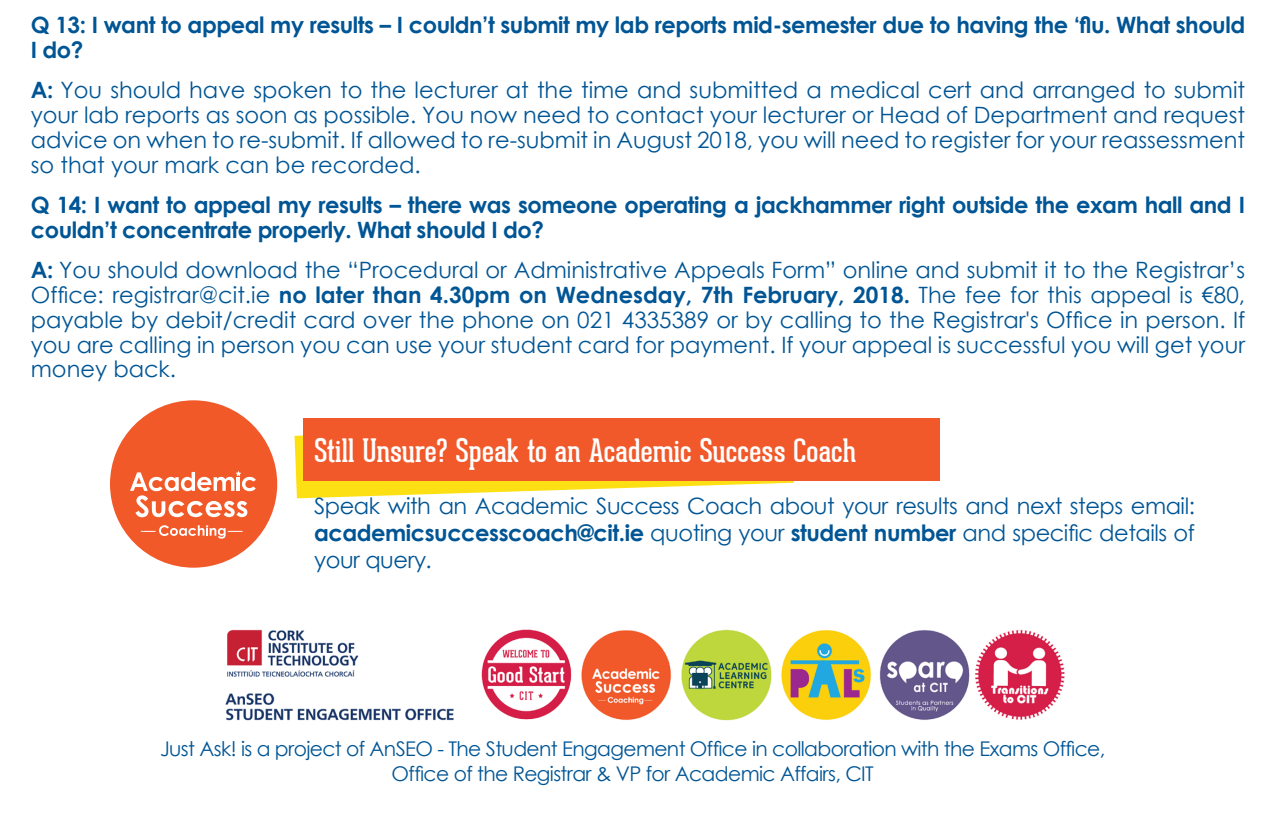
<style>
.page{position:relative;width:1276px;height:830px;background:#fff}
.page>*{position:absolute;margin:0;border:0;box-sizing:border-box;transform-origin:0 0}
.t1{font:31.5px "Geared Slab";color:#fff}
.t2{font:22.5px/24.8px "Century Gothic";color:#005595;text-align:justify}
.t3{font:700 22.5px/24.8px "Century Gothic";letter-spacing:-.02em;color:#005595}
.t4{font:20.25px "Century Gothic";letter-spacing:-.03em;color:#005595}
.s1{font-weight:700}
</style>
<div class="page">
<svg style="left:294px;top:435px;width:500px;height:63px"></svg>
<div style="left:303px;top:418px;width:636px;height:63px;background:#f1592a"></div>
<div style="left:110px;top:400px;width:167px;height:167px;background:#f15929;border-radius:50%"></div>
<svg style="left:130px;top:471px;width:126px;height:46px"></svg>
<svg style="left:141px;top:525px;width:101px;height:13px"></svg>
<img style="left:225px;top:629px;width:840px;height:92px">
<p class="t3" style="left:31px;top:11px;width:1215px">Q 13: I want to appeal my results – I couldn t’ submit my lab reports mid-semester due to having the ‘flu. What should<br>I do?</p>
<p class="t2" style="left:31px;top:77px;width:1215px"><span class="s1">A:</span> You should have spoken to the lecturer at the time and submitted a medical cert and arranged to submit your lab reports as soon as possible. You now need to contact your lecturer or Head of Department and request advice on when to re-submit If. allowed to re-submit in August 2018, you will need to register for your reassessment so that your mark can be recorded.</p>
<p class="t3" style="left:31px;top:191px;width:1215px">Q 14: I want to appeal my results – there was someone operating a jackhammer right outside the exam hall and I couldn t’ concentrate properly. What should I do?</p>
<p class="t2" style="left:31px;top:257px;width:1215px"><span class="s1">A:</span> You should download the “Procedural or Administrative Appeals Form” online and submit it to the Registrar s’ Office: registrar@cit i e. <span class="s1">no later than 4.30pm on Wednesday 7, th February, 2018.</span> The fee for this appeal is €80, payable by debit/credit card over the phone on 021 4335389 or by calling to the Registrar s' Office in person If. you are calling in person you can use your student card for payment If. your appeal is successful you will get your money back.</p>
<p class="t1" style="left:314px;top:431px;width:543px">Still Unsure? Speak to an Academic Success Coach</p>
<p class="t2" style="left:314px;top:491px;width:882px;line-height:27px">Speak with an Academic Success Coach about your results and next steps email: <span class="s1">academicsuccesscoach@cit i e.</span> quoting your <span class="s1">student number</span> and specific details of your query.</p>
<p class="t4" style="left:160px;top:734px;width:946px">Just Ask! ais project of AnSEO - The Student Engagement Office in collaboration with the Exams Office,</p>
<p class="t4" style="left:392px;top:758px;width:484px">Office of the Registrar &amp; VP for Academic Affairs, CIT</p>
</div>
